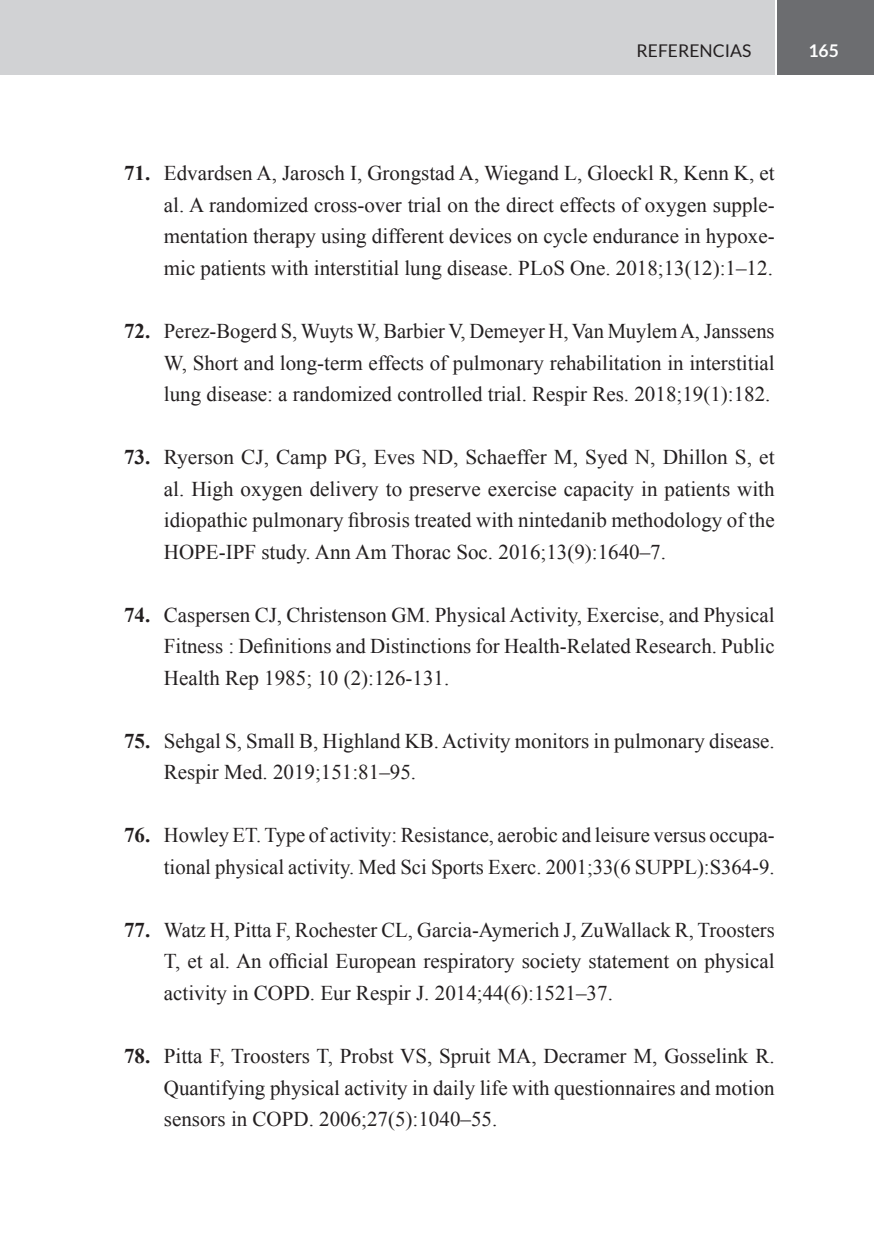
<style>
.page{position:relative;width:874px;height:1241px;background:#fff}
.page>*{position:absolute;margin:0;border:0;box-sizing:border-box;transform-origin:0 0}
.t1{font:21px/31.5px "Times New Roman";color:#231f20;text-align:justify}
.t2{font:17.5px "Lato";color:#231f20}
.t3{font:700 17.5px "Lato";color:#fff}
.s1{font-weight:700}
</style>
<div class="page">
<div style="left:0;top:0;width:774px;height:74px;background:#d1d2d4"></div>
<div style="left:777px;top:0;width:96px;height:74px;background:#6c6d70"></div>
<p class="t2" style="left:636px;top:41px;width:116px">REFERENCIAS</p>
<p class="t3" style="left:808px;top:40px;width:32px">165</p>
<p class="t1" style="left:164px;top:157px;width:612px;text-indent:-40px"><span class="s1">71.</span> Edvardsen A, Jarosch I, Grongstad A, Wiegand L, Gloeckl R, Kenn K, et al. A randomized cross-over trial on the direct effects of oxygen supple&shy;mentation therapy using different devices on cycle endurance in hypoxe&shy;mic patients with interstitial lung disease. PLoS One. 2018;13(12):1–12.</p>
<p class="t1" style="left:164px;top:315px;width:612px;text-indent:-40px"><span class="s1">72.</span> Perez-Bogerd S, Wuyts W, Barbier V, Demeyer H, Van Muylem A, Janssens W, Short and long-term effects of pulmonary rehabilitation in interstitial lung disease: a randomized controlled trial. Respir Res. 2018;19(1):182.</p>
<p class="t1" style="left:164px;top:441px;width:612px;text-indent:-40px"><span class="s1">73.</span> Ryerson CJ, Camp PG, Eves ND, Schaeffer M, Syed N, Dhillon S, et al. High oxygen delivery to preserve exercise capacity in patients with idiopathic pulmonary fibrosis treated with nintedanib methodology of the HOPE-IPF study. Ann Am Thorac Soc. 2016;13(9):1640–7.</p>
<p class="t1" style="left:164px;top:598px;width:612px;text-indent:-40px"><span class="s1">74.</span> Caspersen CJ, Christenson GM. Physical Activity, Exercise, and Physical Fitness : Definitions and Distinctions for Health-Related Research. Public Health Rep 1985; 10 (2):126-131.</p>
<p class="t1" style="left:164px;top:724px;width:612px;text-indent:-40px"><span class="s1">75.</span> Sehgal S, Small B, Highland KB. Activity monitors in pulmonary disease.<br>Respir Med. 2019;151:81–95.</p>
<p class="t1" style="left:124px;top:819px;width:651px;text-align:right"><span class="s1">76.</span> Howley ET. Type of activity: Resistance, aerobic and leisure versus occupa&shy;tional physical activity. Med Sci Sports Exerc. 2001;33(6 SUPPL):S364-9.</p>
<p class="t1" style="left:164px;top:913px;width:612px;text-indent:-40px"><span class="s1">77.</span> Watz H, Pitta F, Rochester CL, Garcia-Aymerich J, ZuWallack R, Troosters T, et al. An official European respiratory society statement on physical activity in COPD. Eur Respir J. 2014;44(6):1521–37.</p>
<p class="t1" style="left:164px;top:1039px;width:612px;text-indent:-40px"><span class="s1">78.</span> Pitta F, Troosters T, Probst VS, Spruit MA, Decramer M, Gosselink R.<br>Quantifying physical activity in daily life with questionnaires and motion sensors in COPD. 2006;27(5):1040–55.</p>
</div>
